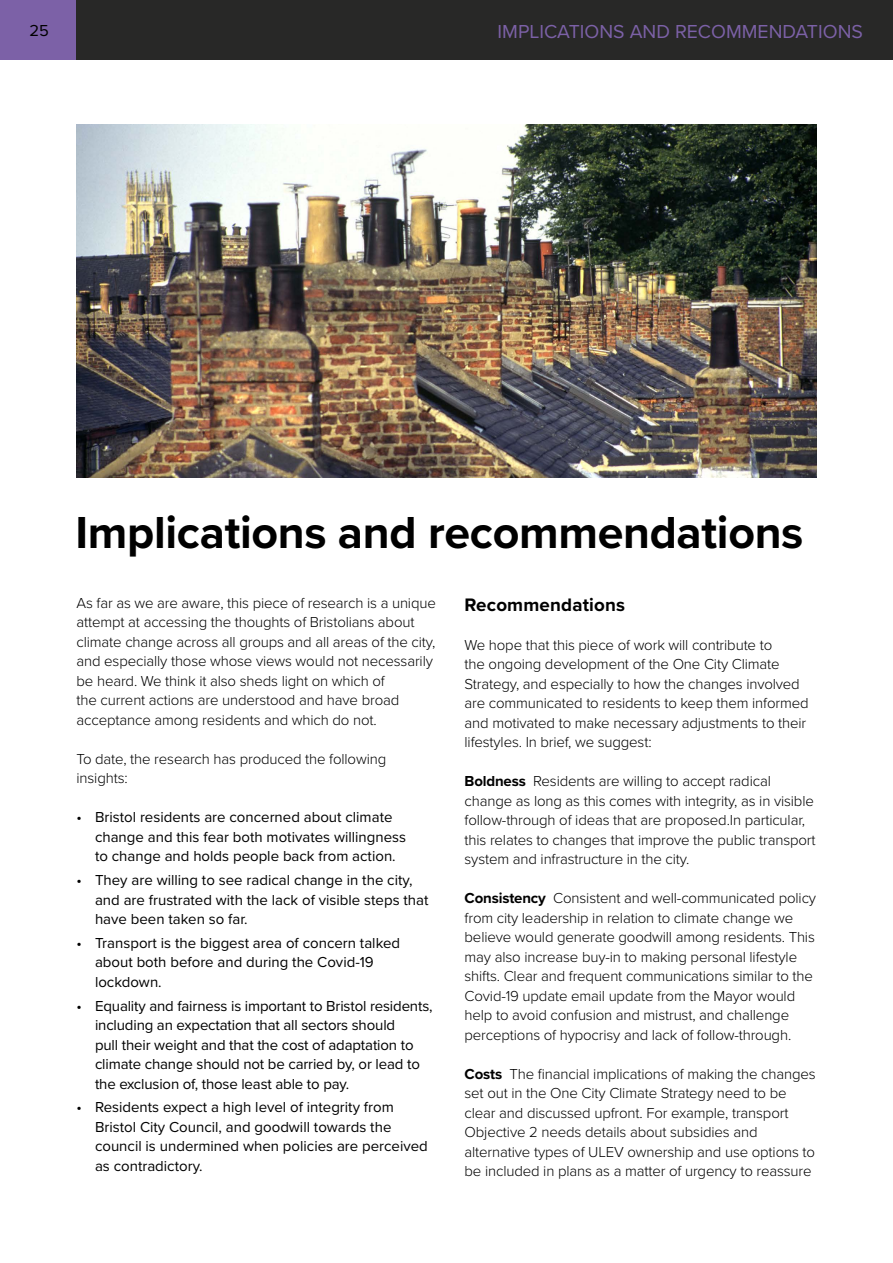
<style>
.page{position:relative;width:893px;height:1263px;background:#fff}
.page>*{position:absolute;margin:0;border:0;box-sizing:border-box;transform-origin:0 0}
.t1{font:700 46.5px "Proxima Nova";letter-spacing:-.005em;color:#000}
.t2{font:19.5px "Proxima Nova";color:#7c61a7}
.t3{font:700 18.75px "Proxima Nova";letter-spacing:.01em;color:#000}
.t4{font:16.5px "Proxima Nova";color:#000}
.t5{font:300 15px/19.5px "Proxima Nova";letter-spacing:-.01em;color:#000}
.t6{font:15px/19.5px "Proxima Nova";color:#000}
.s1{font-weight:700}
</style>
<div class="page">
<img style="left:77px;top:124px;width:739px;height:353px">
<div style="left:0;top:0;width:77px;height:60px;background:#7c61a7"></div>
<div style="left:77px;top:0;width:816px;height:60px;background:#282827"></div>
<p class="t4" style="left:29px;top:19px;width:21px">25</p>
<h2 class="t2" style="left:498px;top:17px;width:367px">IMPLICATIONS AND RECOMMENDATIONS</h2>
<h1 class="t1" style="left:75px;top:498px;width:729px">Implications and recommendations</h1>
<p class="t5" style="left:77px;top:592px;width:361px">As far as we are aware, this piece of research is a unique attempt at accessing the thoughts of Bristolians about climate change across all groups and all areas of the city, and especially those whose views would not necessarily be heard. We think it also sheds light on which of<br>the current actions are understood and have broad acceptance among residents and which do not.</p>
<p class="t5" style="left:77px;top:748px;width:311px">To date, the research has produced the following insights:</p>
<p class="t6" style="left:95px;top:807px;width:313px;text-indent:-18px">• Bristol residents are concerned about climate change and this fear both motivates willingness to change and holds people back from action.</p>
<p class="t6" style="left:95px;top:870px;width:335px;text-indent:-18px">• They are willing to see radical change in the city, and are frustrated with the lack of visible steps that have been taken so far.</p>
<p class="t6" style="left:95px;top:932px;width:307px;text-indent:-18px">• Transport is the biggest area of concern talked about both before and during the Covid-19 lockdown.</p>
<p class="t6" style="left:95px;top:995px;width:339px;text-indent:-18px">• Equality and fairness is important to Bristol residents, including an expectation that all sectors should<br>pull their weight and that the cost of adaptation to climate change should not be carried by, or lead to the exclusion of, those least able to pay.</p>
<p class="t6" style="left:95px;top:1097px;width:334px;text-indent:-18px">• Residents expect a high level of integrity from Bristol City Council, and goodwill towards the council is undermined when policies are perceived as contradictory.</p>
<p class="t3" style="left:465px;top:591px;width:162px">Recommendations</p>
<p class="t5" style="left:465px;top:634px;width:346px">We hope that this piece of work will contribute to<br>the ongoing development of the One City Climate Strategy, and especially to how the changes involved are communicated to residents to keep them informed and motivated to make necessary adjustments to their lifestyles. In brief, we suggest:</p>
<p class="t5" style="left:465px;top:771px;width:353px"><span class="s1">Boldness</span> Residents are willing to accept radical change as long as this comes with integrity, as in visible follow-through of ideas that are proposed.In particular, this relates to changes that improve the public transport system and infrastructure in the city.</p>
<p class="t5" style="left:465px;top:888px;width:353px"><span class="s1">Consistency</span> Consistent and well-communicated policy from city leadership in relation to climate change we believe would generate goodwill among residents. This may also increase buy-in to making personal lifestyle shifts. Clear and frequent communications similar to the Covid-19 update email update from the Mayor would help to avoid confusion and mistrust, and challenge perceptions of hypocrisy and lack of follow-through.</p>
<p class="t5" style="left:465px;top:1063px;width:353px"><span class="s1">Costs</span> The financial implications of making the changes set out in the One City Climate Strategy need to be clear and discussed upfront. For example, transport Objective 2 needs details about subsidies and alternative types of ULEV ownership and use options to be included in plans as a matter of urgency to reassure</p>
</div>
